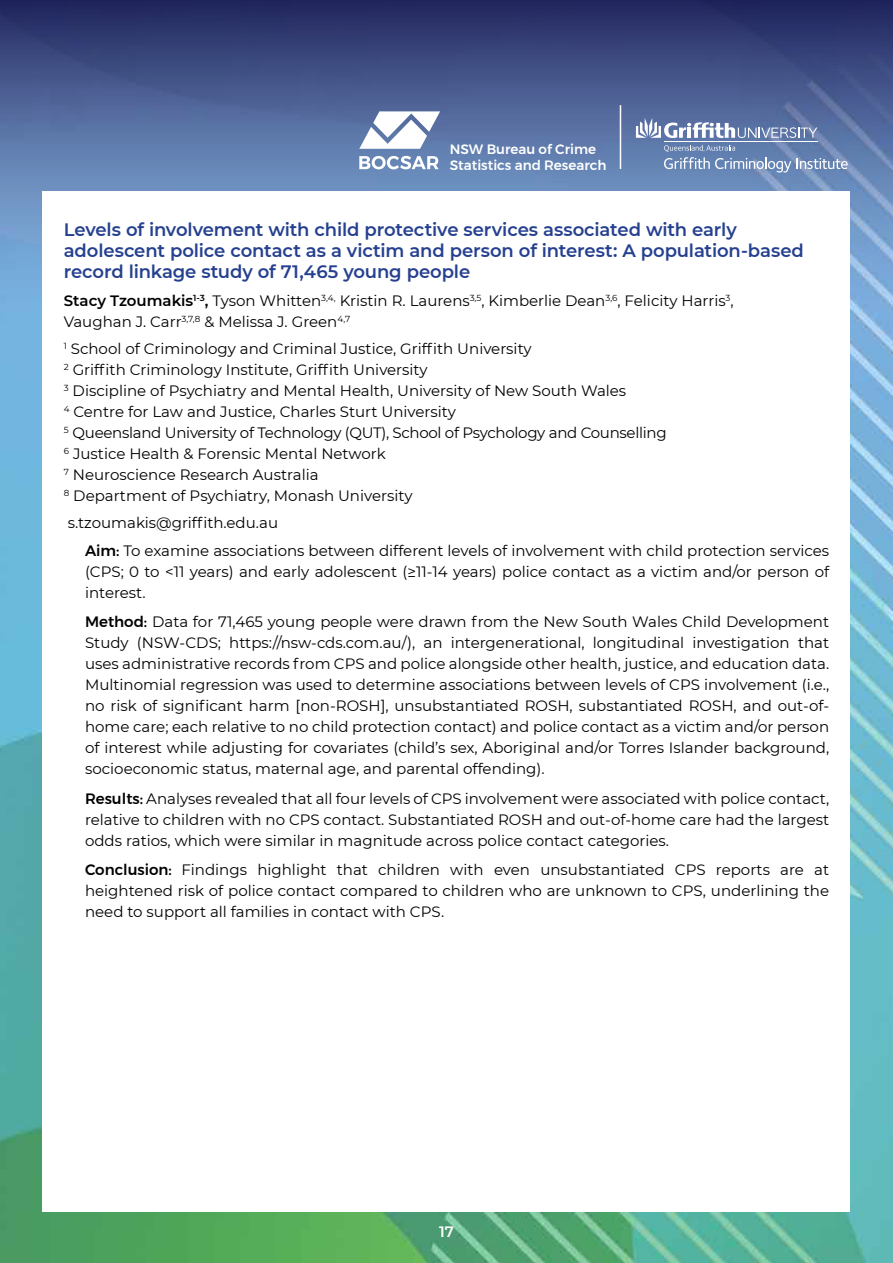
<style>
.page{position:relative;width:893px;height:1263px;background:#fff}
.page>*{position:absolute;margin:0;border:0;box-sizing:border-box;transform-origin:0 0}
.t1{font:600 18px/21px "Montserrat";letter-spacing:-.005em;color:#25408f}
.t2{font:15px/21px "Montserrat";color:#000}
.t3{font:600 15px "Montserrat";color:#fff}
.t4{font:500 13.5px/16.2px "Montserrat";color:#fff}
.s1{font-weight:600}
.s2{font-weight:500}
</style>
<div class="page">
<img style="left:0;top:331px;width:893px;height:932px">
<svg style="left:0;top:0;width:893px;height:331px;background:#4c6194"></svg>
<hr style="left:620px;top:105px;width:1px;height:64px;background:#fff">
<div style="left:43px;top:191px;width:807px;height:1021px;background:#fff"></div>
<svg style="left:636px;top:118px;width:181px;height:20px"></svg>
<svg style="left:664px;top:145px;width:184px;height:28px;background:#7b94bd"></svg>
<hr style="left:664px;top:142px;width:153px;height:1px;background:#fff">
<svg style="left:359px;top:111px;width:81px;height:38px"></svg>
<svg style="left:359px;top:156px;width:80px;height:13px"></svg>
<p class="t4" style="left:450px;top:141px;width:158px">NSW Bureau of Crime<br>Statistics and Research</p>
<p class="t1" style="left:64px;top:219px;width:742px">Levels of involvement with child protective services associated with early adolescent police contact as a victim and person of interest: A population-based record linkage study of 71,465 young people</p>
<p class="t2" style="left:64px;top:289px;width:671px"><span class="s1">Stacy Tzoumakis</span><sup>1-3</sup><span class="s1">,</span> Tyson Whitten<sup>3,4,</sup> Kristin R. Laurens<sup>3,5</sup>, Kimberlie Dean<sup>3,6</sup>, Felicity Harris<sup>3</sup>,<br>Vaughan J. Carr<sup>3,7,8</sup> &amp; Melissa J. Green<sup>4,7</sup></p>
<p class="t2" style="left:64px;top:338px;width:604px"><sup>1</sup> School of Criminology and Criminal Justice, Griffith University<br><sup>2</sup> Griffith Criminology Institute, Griffith University<br><sup>3</sup> Discipline of Psychiatry and Mental Health, University of New South Wales<br><sup>4</sup> Centre for Law and Justice, Charles Sturt University<br><sup>5</sup> Queensland University of Technology (QUT), School of Psychology and Counselling <sup>6</sup> Justice Health &amp; Forensic Mental Network<br><sup>7</sup> Neuroscience Research Australia<br><sup>8</sup> Department of Psychiatry, Monash University</p>
<p class="t2" style="left:85px;top:509px;width:746px;line-height:27.3px;text-indent:-17px">s.tzoumakis@griffith.edu.au<br><span class="s2">Aim:</span> To examine associations between different levels of involvement with child protection services</p>
<p class="t2" style="left:85px;top:560px;width:746px">(CPS; 0 to &lt;11 years) and early adolescent (≥11-14 years) police contact as a victim and/or person of interest.</p>
<p class="t2" style="left:85px;top:611px;width:746px;text-align:justify"><span class="s2">Method:</span> Data for 71,465 young people were drawn from the New South Wales Child Development Study (NSW-CDS; https://nsw-cds.com.au/), an intergenerational, longitudinal investigation that uses administrative records from CPS and police alongside other health, justice, and education data.<br>Multinomial regression was used to determine associations between levels of CPS involvement (i.e., no risk of significant harm [non-ROSH], unsubstantiated ROSH, substantiated ROSH, and out-of&shy;home care; each relative to no child protection contact) and police contact as a victim and/or person of interest while adjusting for covariates (child’s sex, Aboriginal and/or Torres Islander background, socioeconomic status, maternal age, and parental offending).</p>
<p class="t2" style="left:85px;top:787px;width:746px;text-align:justify"><span class="s2">Results:</span> Analyses revealed that all four levels of CPS involvement were associated with police contact, relative to children with no CPS contact. Substantiated ROSH and out-of-home care had the largest odds ratios, which were similar in magnitude across police contact categories.</p>
<p class="t2" style="left:85px;top:859px;width:746px;text-align:justify"><span class="s2">Conclusion:</span> Findings highlight that children with even unsubstantiated CPS reports are at heightened risk of police contact compared to children who are unknown to CPS, underlining the need to support all families in contact with CPS.</p>
<p class="t3" style="left:439px;top:1221px;width:16px">17</p>
</div>
